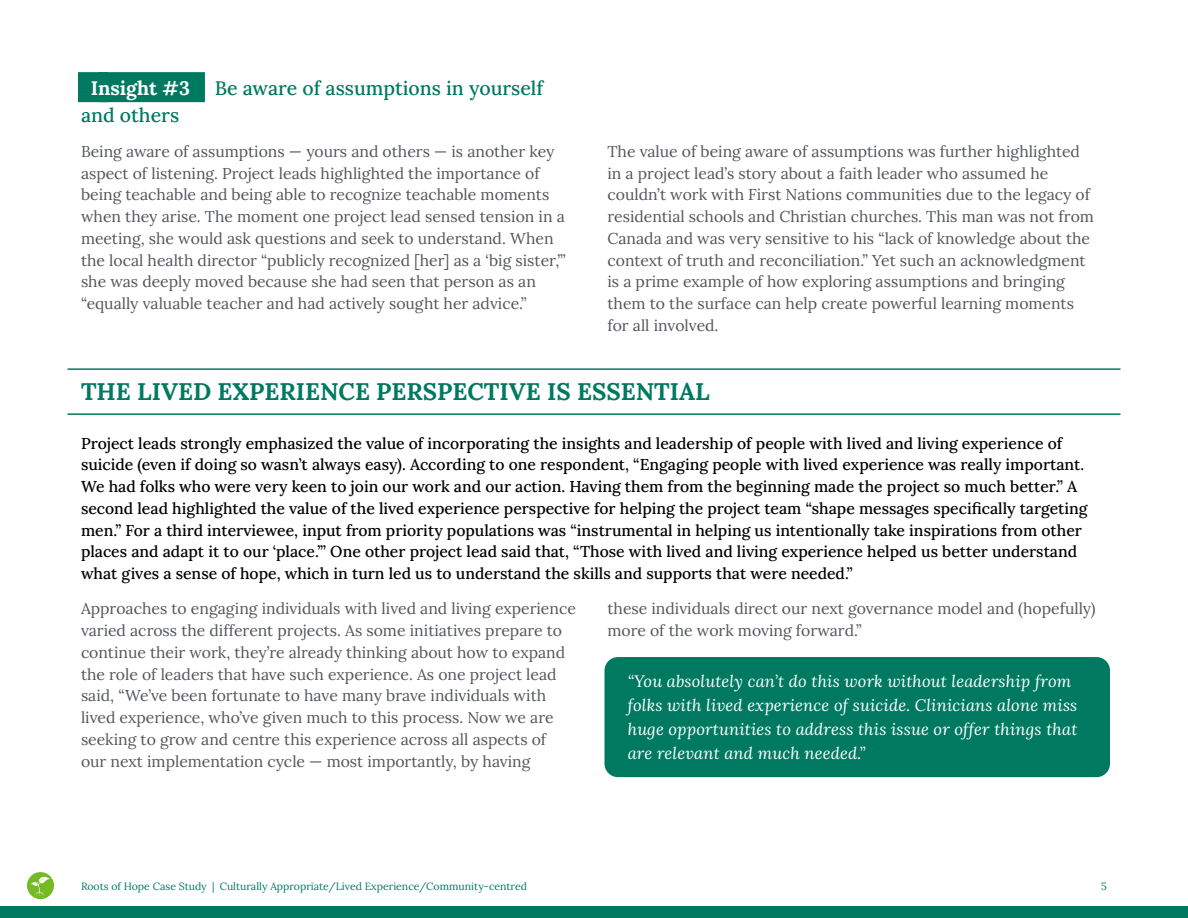
<style>
.page{position:relative;width:1188px;height:918px;background:#fff}
.page>*{position:absolute;margin:0;border:0;box-sizing:border-box;transform-origin:0 0}
.t1{font:700 24px "Lora";color:#007961}
.H3_-_bloc_-_2_colums{font:500 19.5px/27px "Lora";color:#007961}
.P_-_Quote{font:italic 16.5px/24px "Lora";letter-spacing:.01em;color:#fff}
.P_-_Paragraphe{font:15.75px/21.8px "Lora";color:#52555b}
.P_-_Intro_Span{font:500 15.75px/21.8px "Lora";color:#000}
.t2{font:10.5px "Lora";color:#007961}
.s1{font-weight:700;color:#fff}
.s2{font-weight:700}
</style>
<div class="page">
<div style="left:27px;top:872px;width:27px;height:27px;background:#74bb23;border-radius:50%"></div>
<svg style="left:31px;top:877px;width:19px;height:20px"></svg>
<div style="left:0;top:906px;width:1188px;height:12px;background:#007961"></div>
<div style="left:78px;top:72px;width:30px;height:30px;background:#007961"></div>
<div style="left:98px;top:72px;width:107px;height:30px;background:#007961"></div>
<hr style="left:68px;top:368px;width:1052px;height:2px;background:#007961">
<hr style="left:68px;top:413px;width:1052px;height:2px;background:#007961">
<div style="left:604px;top:657px;width:506px;height:120px;background:#007961;border-radius:14px"></div>
<p class="H3_-_bloc_-_2_colums" style="left:81px;top:73px;width:464px;text-indent:10px"><span class="s1">Insight #3</span> <span class="s2">|</span> Be aware of assumptions in yourself and others</p>
<p class="P_-_Paragraphe" style="left:81px;top:139px;width:486px">Being aware of assumptions — yours and others — is another key aspect of listening. Project leads highlighted the importance of being teachable and being able to recognize teachable moments when they arise. The moment one project lead sensed tension in a meeting, she would ask questions and seek to understand. When the local health director “publicly recognized [her] as a ‘big sister,’” she was deeply moved because she had seen that person as an “equally valuable teacher and had actively sought her advice.”</p>
<p class="P_-_Paragraphe" style="left:608px;top:139px;width:488px">The value of being aware of assumptions was further highlighted in a project lead’s story about a faith leader who assumed he couldn’t work with First Nations communities due to the legacy of residential schools and Christian churches. This man was not from Canada and was very sensitive to his “lack of knowledge about the context of truth and reconciliation.” Yet such an acknowledgment is a prime example of how exploring assumptions and bringing them to the surface can help create powerful learning moments for all involved.</p>
<h2 class="t1" style="left:81px;top:372px;width:630px">THE LIVED EXPERIENCE PERSPECTIVE IS ESSENTIAL</h2>
<p class="P_-_Intro_Span" style="left:81px;top:431px;width:1008px">Project leads strongly emphasized the value of incorporating the insights and leadership of people with lived and living experience of suicide (even if doing so wasn’t always easy). According to one respondent, “Engaging people with lived experience was really important.<br>We had folks who were very keen to join our work and our action. Having them from the beginning made the project so much better.” A second lead highlighted the value of the lived experience perspective for helping the project team “shape messages specifically targeting men.” For a third interviewee, input from priority populations was “instrumental in helping us intentionally take inspirations from other places and adapt it to our ‘place.’” One other project lead said that, “Those with lived and living experience helped us better understand what gives a sense of hope, which in turn led us to understand the skills and supports that were needed.”</p>
<p class="P_-_Paragraphe" style="left:81px;top:597px;width:496px">Approaches to engaging individuals with lived and living experience varied across the different projects. As some initiatives prepare to continue their work, they’re already thinking about how to expand the role of leaders that have such experience. As one project lead said, “We’ve been fortunate to have many brave individuals with lived experience, who’ve given much to this process. Now we are seeking to grow and centre this experience across all aspects of<br>our next implementation cycle — most importantly, by having</p>
<p class="P_-_Paragraphe" style="left:608px;top:597px;width:490px">these individuals direct our next governance model and (hopefully) more of the work moving forward.”</p>
<p class="P_-_Quote" style="left:628px;top:669px;width:451px">“You absolutely can’t do this work without leadership from folks with lived experience of suicide. Clinicians alone miss huge opportunities to address this issue or offer things that are relevant and much needed.”</p>
<p class="t2" style="left:81px;top:878px;width:447px">Roots of Hope Case Study | Culturally Appropriate/Lived Experience/Community-centred</p>
<p class="t2" style="left:1101px;top:878px;width:7px">5</p>
</div>
